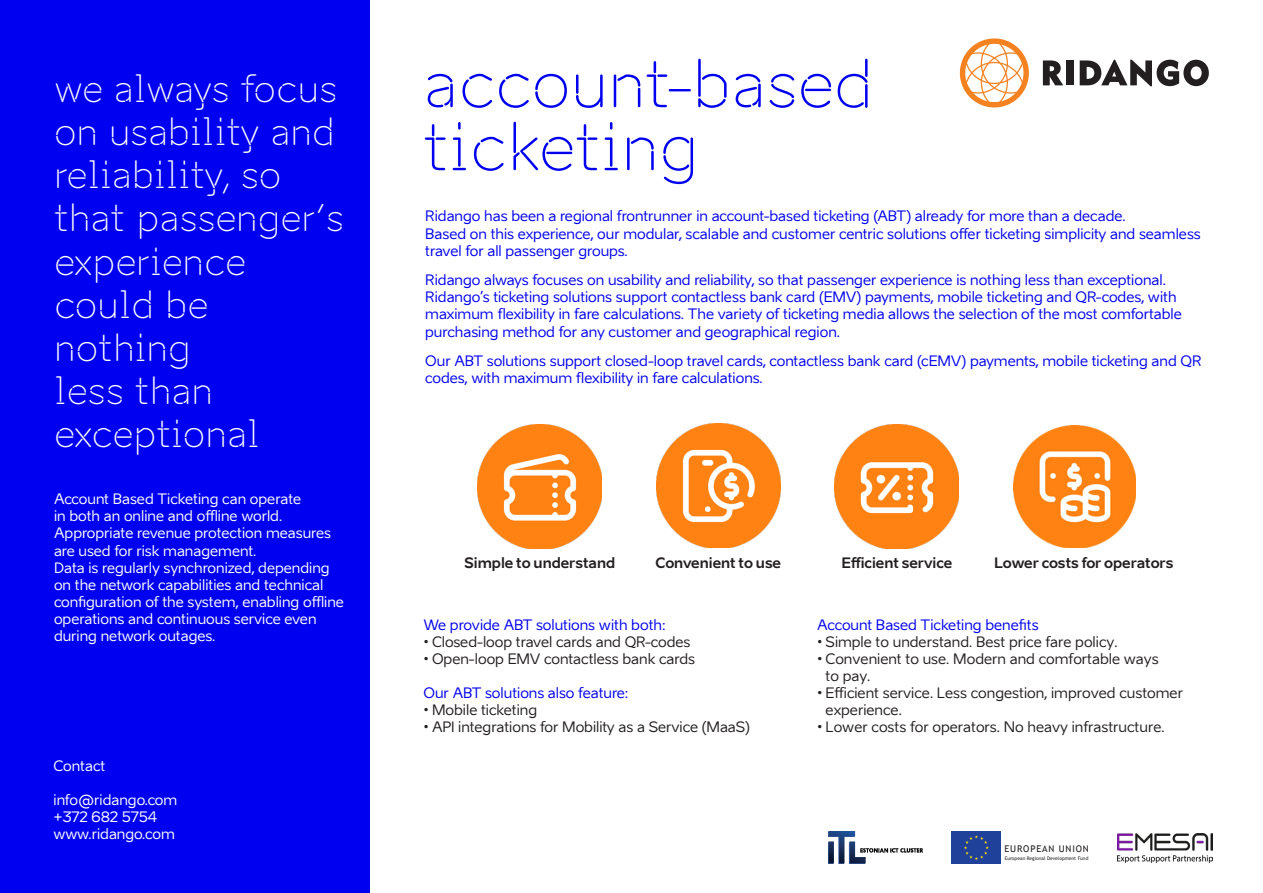
<style>
.page{position:relative;width:1263px;height:893px;background:#fff}
.page>*{position:absolute;margin:0;border:0;box-sizing:border-box;transform-origin:0 0}
.sisu_punktidega{font:63px/63px "Aino Headline";color:#0000f0}
.sissejuhatus{font:36px/43.2px "Aino Headline";color:#fff}
.Sisu_SININE{font:14.25px/17.1px "Aino";color:#0000f0}
.t1{font:14.25px/17.1px "Aino";color:#231f20}
.Paragraph_Style_1{font:14.25px/17.1px "Aino";color:#fff}
.sisu_punktidega-2{font:700 14.25px "Aino";color:#231f20}
.sisu_punktidega-3{font:14.25px "Aino";color:#0000f0}
.Sissejuhatus_sisu{font:14.25px "Aino";color:#fff}
.Paragraph_Style_1-2{font:14.25px "Aino";color:#0000f0}
.t2{font:9.3px "Trebuchet MS";letter-spacing:.09em;color:#231f20}
.t3{font:4.95px "Trebuchet MS";letter-spacing:.005em;color:#231f20}
</style>
<div class="page">
<img style="left:828px;top:831px;width:95px;height:32px">
<div style="left:952px;top:831px;width:49px;height:33px;background:#20419a"></div>
<svg style="left:964px;top:835px;width:25px;height:25px"></svg>
<img style="left:1118px;top:833px;width:94px;height:29px">
<div style="left:0;top:0;width:370px;height:893px;background:#0000f0"></div>
<svg style="left:960px;top:38px;width:69px;height:69px"></svg>
<svg style="left:1080px;top:60px;width:129px;height:26px"></svg>
<div style="left:1066px;top:60px;width:7px;height:25px;background:#231f20"></div>
<svg style="left:1043px;top:60px;width:20px;height:25px"></svg>
<img style="left:478px;top:425px;width:124px;height:124px">
<img style="left:656px;top:424px;width:124px;height:124px">
<img style="left:835px;top:425px;width:124px;height:124px">
<img style="left:1013px;top:425px;width:123px;height:123px">
<p class="sissejuhatus" style="left:54px;top:67px;width:292px">we always focus on usability and reliability, so that passenger’s experience could be nothing<br>less than exceptional</p>
<p class="Paragraph_Style_1" style="left:54px;top:491px;width:291px">Account Based Ticketing can operate<br>in both an online and offline world.<br>Appropriate revenue protection measures are used for risk management.<br>Data is regularly synchronized, depending on the network capabilities and technical configuration of the system, enabling offline operations and continuous service even during network outages.</p>
<p class="Sissejuhatus_sisu" style="left:54px;top:757px;width:53px">Contact</p>
<p class="Sissejuhatus_sisu" style="left:54px;top:791px;width:125px">info@ridango.com</p>
<p class="Sissejuhatus_sisu" style="left:54px;top:808px;width:105px">+372 682 5754</p>
<p class="Sissejuhatus_sisu" style="left:54px;top:825px;width:123px">www.ridango.com</p>
<p class="sisu_punktidega" style="left:423px;top:52px;width:452px">account-based ticketing</p>
<p class="Sisu_SININE" style="left:425px;top:208px;width:777px">Ridango has been a regional frontrunner in account-based ticketing (ABT) already for more than a decade.<br>Based on this experience, our modular, scalable and customer centric solutions offer ticketing simplicity and seamless travel for all passenger groups.</p>
<p class="Sisu_SININE" style="left:425px;top:272px;width:758px">Ridango always focuses on usability and reliability, so that passenger experience is nothing less than exceptional.<br>Ridango’s ticketing solutions support contactless bank card (EMV) payments, mobile ticketing and QR-codes, with maximum flexibility in fare calculations. The variety of ticketing media allows the selection of the most comfortable purchasing method for any customer and geographical region.</p>
<p class="Sisu_SININE" style="left:425px;top:353px;width:778px">Our ABT solutions support closed-loop travel cards, contactless bank card (cEMV) payments, mobile ticketing and QR codes, with maximum flexibility in fare calculations.</p>
<p class="sisu_punktidega-2" style="left:464px;top:553px;width:152px">Simple to understand</p>
<p class="sisu_punktidega-2" style="left:655px;top:553px;width:127px">Convenient to use</p>
<p class="sisu_punktidega-2" style="left:841px;top:553px;width:112px">Efficient service</p>
<p class="sisu_punktidega-2" style="left:994px;top:553px;width:181px">Lower costs for operators</p>
<p class="sisu_punktidega-3" style="left:423px;top:616px;width:244px">We provide ABT solutions with both:</p>
<p class="t1" style="left:423px;top:633px;width:269px">• Closed-loop travel cards and QR-codes</p>
<p class="t1" style="left:423px;top:650px;width:273px">• Open-loop EMV contactless bank cards</p>
<p class="sisu_punktidega-3" style="left:423px;top:684px;width:207px">Our ABT solutions also feature:</p>
<p class="t1" style="left:423px;top:701px;width:115px">• Mobile ticketing</p>
<p class="t1" style="left:423px;top:719px;width:328px">• API integrations for Mobility as a Service (MaaS)</p>
<p class="Paragraph_Style_1-2" style="left:817px;top:616px;width:223px">Account Based Ticketing benefits</p>
<p class="t1" style="left:817px;top:633px;width:302px">• Simple to understand. Best price fare policy.</p>
<p class="t1" style="left:826px;top:650px;width:335px;text-indent:-9px">• Convenient to use. Modern and comfortable ways to pay.</p>
<p class="t1" style="left:826px;top:684px;width:359px;text-indent:-9px">• Efficient service. Less congestion, improved customer experience.</p>
<p class="t1" style="left:817px;top:719px;width:349px">• Lower costs for operators. No heavy infrastructure.</p>
<p class="t2" style="left:1004px;top:843px;width:86px">EUROPEAN UNION</p>
<p class="t3" style="left:1005px;top:855px;width:85px">European Regional Development Fund</p>
</div>
